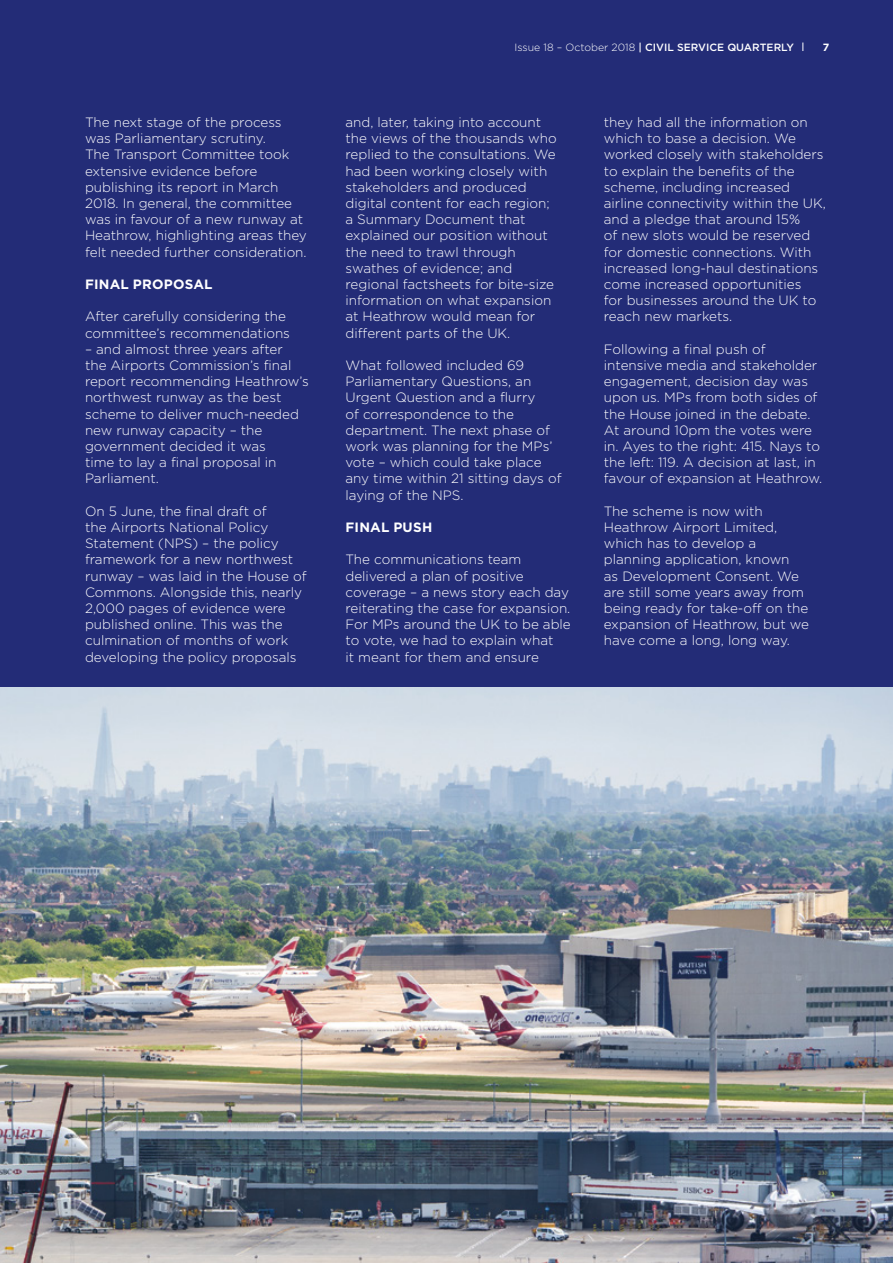
<style>
.page{position:relative;width:893px;height:1263px;background:#232c77}
.page>*{position:absolute;margin:0;border:0;box-sizing:border-box;transform-origin:0 0}
.Body___remaining_par{font:300 13.5px/16.2px "Gotham";color:#fff}
.Body___sub_headers{font:700 13.5px "Gotham";letter-spacing:.015em;color:#fff}
.t1{font:500 10.5px "Gotham";color:#fff}
.t2{font:700 10.5px "Gotham";color:#fff}
.s1{font-weight:300}
</style>
<div class="page">
<img style="left:0;top:688px;width:893px;height:575px">
<p class="Body___remaining_par" style="left:85px;top:114px;width:223px">The next stage of the process was Parliamentary scrutiny.<br>The Transport Committee took extensive evidence before publishing its report in March<br>2018. In general, the committee was in favour of a new runway at<br>Heathrow, highlighting areas they felt needed further consideration.</p>
<p class="Body___sub_headers" style="left:85px;top:276px;width:129px">FINAL PROPOSAL</p>
<p class="Body___remaining_par" style="left:85px;top:308px;width:206px">After carefully considering the committee’s recommendations</p>
<p class="Body___remaining_par" style="left:85px;top:341px;width:225px">– and almost three years after<br>the Airports Commission’s final report recommending Heathrow’s northwest runway as the best scheme to deliver much-needed new runway capacity – the government decided it was<br>time to lay a final proposal in<br>Parliament.</p>
<p class="Body___remaining_par" style="left:85px;top:503px;width:223px">On 5 June, the final draft of<br>the Airports National Policy<br>Statement (NPS) – the policy framework for a new northwest runway – was laid in the House of<br>Commons. Alongside this, nearly<br>2,000 pages of evidence were published online. This was the culmination of months of work developing the policy proposals</p>
<p class="t1" style="left:515px;top:42px;width:281px"><span class="s1">Issue 18 – October 2018</span> | CIVIL SERVICE QUARTERLY</p>
<p class="t2" style="left:823px;top:41px;width:8px">7</p>
<p class="Body___remaining_par" style="left:345px;top:114px;width:213px">and, later, taking into account the views of the thousands who replied to the consultations. We had been working closely with stakeholders and produced digital content for each region; a Summary Document that explained our position without the need to trawl through swathes of evidence; and regional factsheets for bite-size information on what expansion at Heathrow would mean for different parts of the UK.</p>
<p class="Body___remaining_par" style="left:345px;top:357px;width:218px">What followed included 69<br>Parliamentary Questions, an<br>Urgent Question and a flurry<br>of correspondence to the department. The next phase of work was planning for the MPs’ vote – which could take place any time within 21 sitting days of laying of the NPS.</p>
<p class="Body___sub_headers" style="left:345px;top:519px;width:88px">FINAL PUSH</p>
<p class="Body___remaining_par" style="left:345px;top:551px;width:227px">The communications team delivered a plan of positive coverage – a news story each day reiterating the case for expansion.<br>For MPs around the UK to be able to vote, we had to explain what<br>it meant for them and ensure</p>
<p class="Body___remaining_par" style="left:604px;top:114px;width:224px">they had all the information on which to base a decision. We worked closely with stakeholders to explain the benefits of the scheme, including increased airline connectivity within the UK, and a pledge that around 15%<br>of new slots would be reserved for domestic connections. With increased long-haul destinations come increased opportunities<br>for businesses around the UK to reach new markets.</p>
<p class="Body___remaining_par" style="left:604px;top:341px;width:220px">Following a final push of intensive media and stakeholder engagement, decision day was upon us. MPs from both sides of the House joined in the debate.<br>At around 10pm the votes were in. Ayes to the right: 415. Nays to the left: 119. A decision at last, in favour of expansion at Heathrow.</p>
<p class="Body___remaining_par" style="left:604px;top:503px;width:207px">The scheme is now with<br>Heathrow Airport Limited, which has to develop a planning application, known<br>as Development Consent. We are still some years away from being ready for take-off on the expansion of Heathrow, but we have come a long, long way.</p>
</div>
